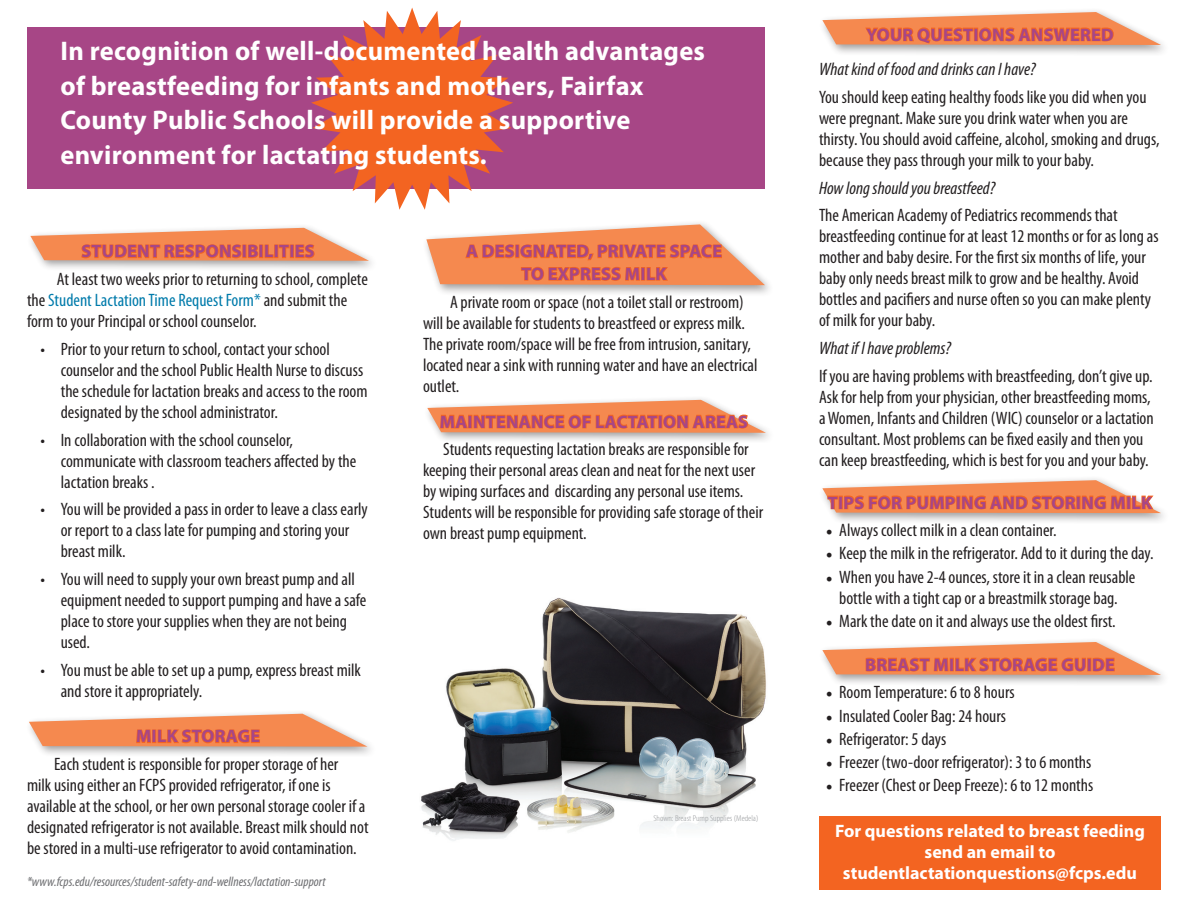
<style>
.page{position:relative;width:1188px;height:918px;background:#fff}
.page>*{position:absolute;margin:0;border:0;box-sizing:border-box;transform-origin:0 0}
.t1{font:700 27px/34.5px "Myriad Pro";letter-spacing:.01em;color:#fff}
.t2{font:condensed 18px/21px "Myriad Pro";color:#231f20}
.t3{font:700 18px "Myriad Pro";letter-spacing:.02em;color:#a74686}
.t4{font:700 18px/21px "Myriad Pro";color:#fff;text-align:center}
.t5{font:italic condensed 18px "Myriad Pro";color:#231f20}
.t6{font:italic condensed 13.5px "Myriad Pro";color:#6c6d70}
.t7{font:300 condensed 8.55px "Myriad Pro";color:#97999c;scale:1.11 1}
.s1{color:#007bab}
.s2{font-family:"Minion Pro";font-stretch:normal}
</style>
<div class="page">
<div style="left:422px;top:220px;width:353px;height:77px;background:#231f20;opacity:.45"></div>
<div style="left:819px;top:816px;width:342px;height:74px;background:#f36421"></div>
<svg style="left:426px;top:224px;width:339px;height:68px"></svg>
<svg style="left:427px;top:400px;width:339px;height:40px"></svg>
<svg style="left:29px;top:714px;width:339px;height:41px"></svg>
<svg style="left:822px;top:10px;width:339px;height:44px"></svg>
<svg style="left:822px;top:480px;width:339px;height:41px"></svg>
<div style="left:26px;top:223px;width:353px;height:49px;background:#231f20;opacity:.45"></div>
<svg style="left:30px;top:228px;width:339px;height:34px"></svg>
<div style="left:27px;top:27px;width:738px;height:162px;background:#a74686"></div>
<svg style="left:311px;top:8px;width:202px;height:202px"></svg>
<svg style="left:822px;top:642px;width:339px;height:41px"></svg>
<img style="left:421px;top:597px;width:345px;height:244px">
<p class="t1" style="left:60px;top:33px;width:646px">In recognition of well-documented health advantages of breastfeeding for infants and mothers, Fairfax County Public Schools will provide a supportive environment for lactating students.</p>
<p class="t3" style="left:81px;top:240px;width:235px">STUDENT RESPONSIBILITIES</p>
<p class="t2" style="left:27px;top:268px;width:342px;text-indent:30px">At least two weeks prior to returning to school, complete the <span class="s1">Student Lactation Time Request Form*</span> and submit the form to your Principal or school counselor.</p>
<p class="t2" style="left:61px;top:338px;width:308px;text-indent:-20px">• Prior to your return to school, contact your school counselor and the school Public Health Nurse to discuss the schedule for lactation breaks and access to the room designated by the school administrator.</p>
<p class="t2" style="left:61px;top:429px;width:297px;text-indent:-20px">• In collaboration with the school counselor, communicate with classroom teachers affected by the lactation breaks .</p>
<p class="t2" style="left:61px;top:499px;width:309px;text-indent:-20px">• You will be provided a pass in order to leave a class early or report to a class late for pumping and storing your breast milk.</p>
<p class="t2" style="left:61px;top:568px;width:307px;text-indent:-20px">• You will need to supply your own breast pump and all equipment needed to support pumping and have a safe place to store your supplies when they are not being used.</p>
<p class="t2" style="left:61px;top:659px;width:302px;text-indent:-20px">• You must be able to set up a pump, express breast milk and store it appropriately.</p>
<p class="t3" style="left:136px;top:725px;width:125px">MILK STORAGE</p>
<p class="t2" style="left:27px;top:753px;width:343px;text-indent:27px">Each student is responsible for proper storage of her<br>milk using either an FCPS provided refrigerator, if one is available at the school, or her own personal storage cooler if a designated refrigerator is not available. Breast milk should not be stored in a multi-use refrigerator to avoid contamination.</p>
<p class="t6" style="left:27px;top:873px;width:300px">*www.fcps.edu/resources/student-safety-and-wellness/lactation-support</p>
<p class="t3" style="left:466px;top:240px;width:257px">A DESIGNATED, PRIVATE SPACE</p>
<p class="t3" style="left:521px;top:262px;width:147px">TO EXPRESS MILK</p>
<p class="t2" style="left:423px;top:291px;width:336px;text-indent:27px">A private room or space (not a toilet stall or restroom) will be available for students to breastfeed or express milk.<br>The private room/space will be free from intrusion, sanitary, located near a sink with running water and have an electrical outlet.</p>
<p class="t3" style="left:440px;top:410px;width:310px">MAINTENANCE OF LACTATION AREAS</p>
<p class="t2" style="left:423px;top:439px;width:342px;text-indent:20px">Students requesting lactation breaks are responsible for keeping their personal areas clean and neat for the next user by wiping surfaces and discarding any personal use items.<br>Students will be responsible for providing safe storage of their own breast pump equipment.</p>
<p class="t7" style="left:653px;top:813px;width:96px">Shown: Breast Pump Supplies (Medela)</p>
<p class="t3" style="left:866px;top:23px;width:249px">YOUR QUESTIONS ANSWERED</p>
<p class="t5" style="left:819px;top:58px;width:218px">What kind of food and drinks can I have?</p>
<p class="t2" style="left:819px;top:86px;width:342px">You should keep eating healthy foods like you did when you were pregnant. Make sure you drink water when you are thirsty. You should avoid caffeine, alcohol, smoking and drugs, because they pass through your milk to your baby.</p>
<p class="t5" style="left:819px;top:177px;width:178px">How long should you breastfeed?</p>
<p class="t2" style="left:819px;top:205px;width:341px">The American Academy of Pediatrics recommends that breastfeeding continue for at least 12 months or for as long as mother and baby desire. For the first six months of life, your baby only needs breast milk to grow and be healthy. Avoid bottles and pacifiers and nurse often so you can make plenty of milk for your baby.</p>
<p class="t5" style="left:819px;top:337px;width:134px">What if I have problems?</p>
<p class="t2" style="left:819px;top:365px;width:336px">If you are having problems with breastfeeding, don’t give up.<br>Ask for help from your physician, other breastfeeding moms, a Women, Infants and Children (WIC) counselor or a lactation consultant. Most problems can be fixed easily and then you can keep breastfeeding, which is best for you and your baby.</p>
<p class="t3" style="left:828px;top:491px;width:326px">TIPS FOR PUMPING AND STORING MILK</p>
<p class="t2" style="left:826px;top:520px;width:232px"><span class="s2">•</span> Always collect milk in a clean container.</p>
<p class="t2" style="left:826px;top:543px;width:329px"><span class="s2">•</span> Keep the milk in the refrigerator. Add to it during the day.</p>
<p class="t2" style="left:826px;top:566px;width:311px;text-align:center"><span class="s2">•</span> When you have 2-4 ounces, store it in a clean reusable bottle with a tight cap or a breastmilk storage bag.</p>
<p class="t2" style="left:826px;top:610px;width:292px"><span class="s2">•</span> Mark the date on it and always use the oldest first.</p>
<p class="t3" style="left:865px;top:653px;width:251px">BREAST MILK STORAGE GUIDE</p>
<p class="t2" style="left:826px;top:682px;width:190px"><span class="s2">•</span> Room Temperature: 6 to 8 hours</p>
<p class="t2" style="left:826px;top:705px;width:182px"><span class="s2">•</span> Insulated Cooler Bag: 24 hours</p>
<p class="t2" style="left:826px;top:728px;width:122px"><span class="s2">•</span> Refrigerator: 5 days</p>
<p class="t2" style="left:826px;top:751px;width:267px"><span class="s2">•</span> Freezer (two-door refrigerator): 3 to 6 months</p>
<p class="t2" style="left:826px;top:774px;width:269px"><span class="s2">•</span> Freezer (Chest or Deep Freeze): 6 to 12 months</p>
<p class="t4" style="left:835px;top:820px;width:311px">For questions related to breast feeding send an email to</p>
<p class="t4" style="left:843px;top:862px;width:296px">studentlactationquestions@fcps.edu</p>
</div>
